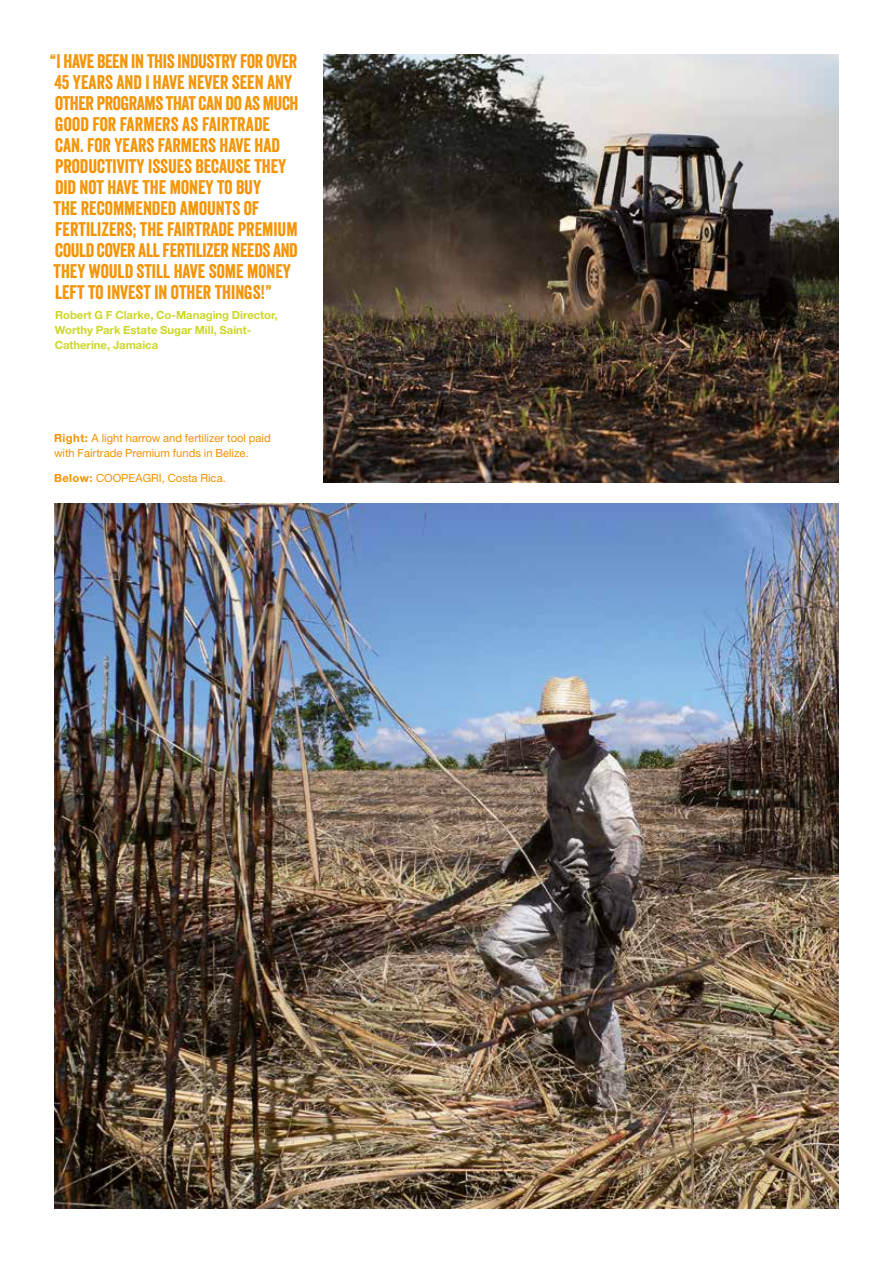
<style>
.page{position:relative;width:893px;height:1263px;background:#fff}
.page>*{position:absolute;margin:0;border:0;box-sizing:border-box;transform-origin:0 0}
.t1{font:19.2px/21px "Veneer";color:#f39200}
.t2{font:11.25px/15px "Helvetica Neue LT Std";color:#f39200}
.t3{font:700 11.25px/15px "Helvetica Neue LT Std";color:#ccd627}
.s1{font-weight:700}
</style>
<div class="page">
<img style="left:324px;top:54px;width:515px;height:428px">
<img style="left:54px;top:503px;width:785px;height:706px">
<p class="t1" style="left:50px;top:51px;width:250px">“I HAVE BEEN IN THIS INDUSTRY FOR OVER<br>45 YEARS AND I HAVE NEVER SEEN ANY<br>OTHER PROGRAMS THAT CAN DO AS MUCH<br>GOOD FOR FARMERS AS FAIRTRADE<br>CAN. FOR YEARS FARMERS HAVE HAD<br>PRODUCTIVITY ISSUES BECAUSE THEY<br>DID NOT HAVE THE MONEY TO BUY<br>THE RECOMMENDED AMOUNTS OF<br>FERTILIZERS; THE FAIRTRADE PREMIUM<br>COULD COVER ALL FERTILIZER NEEDS AND<br>THEY WOULD STILL HAVE SOME MONEY<br>LEFT TO INVEST IN OTHER THINGS!”</p>
<p class="t3" style="left:55px;top:308px;width:224px">Robert G F Clarke, Co-Managing Director,<br>Worthy Park Estate Sugar Mill, Saint-<br>Catherine, Jamaica</p>
<p class="t2" style="left:54px;top:430px;width:218px"><span class="s1">Right:</span> A light harrow and fertilizer tool paid with Fairtrade Premium funds in Belize.</p>
<p class="t2" style="left:54px;top:471px;width:173px"><span class="s1">Below:</span> COOPEAGRI, Costa Rica.</p>
</div>
